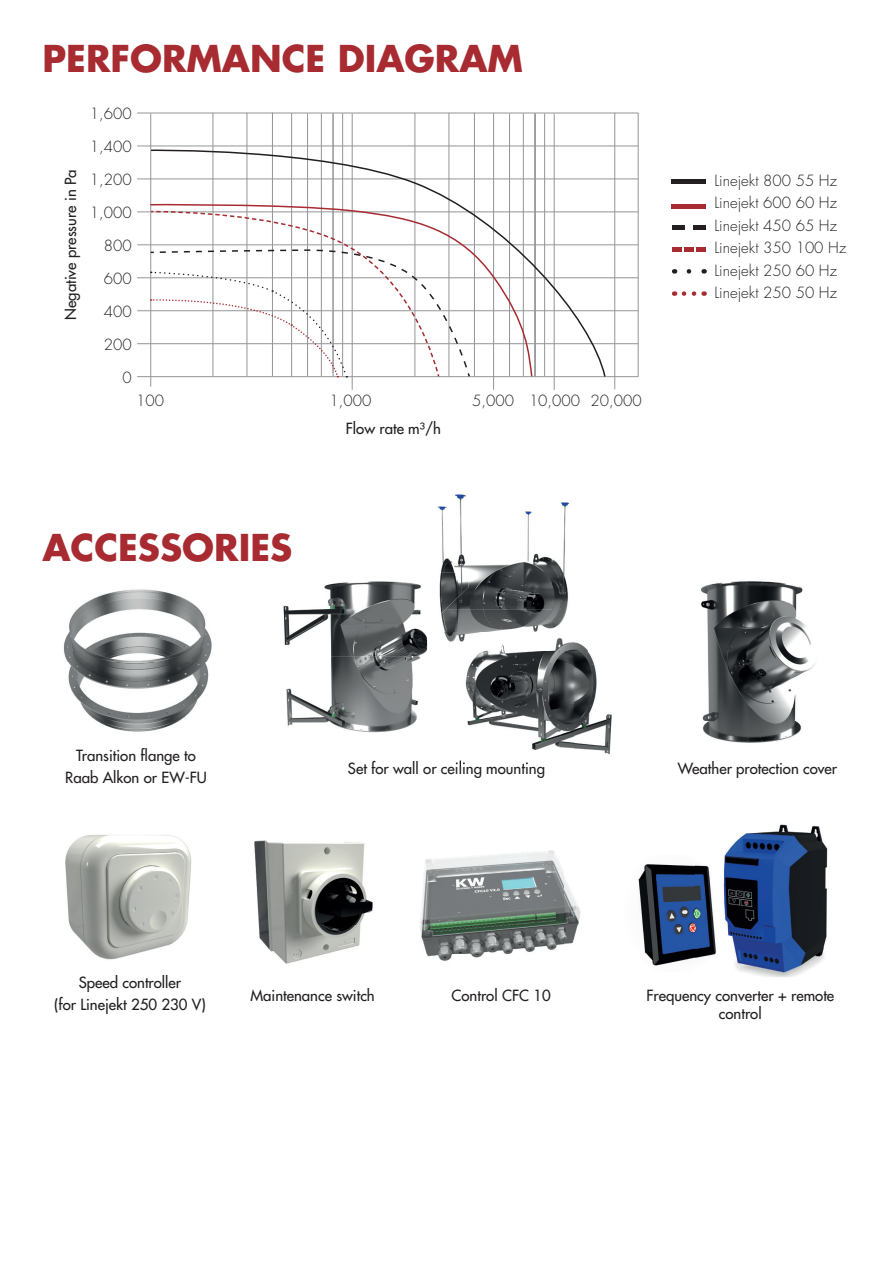
<style>
.page{position:relative;width:893px;height:1263px;background:#fff}
.page>*{position:absolute;margin:0;border:0;box-sizing:border-box;transform-origin:0 0}
.t1{font:700 36px "Futura Std";color:#a72b30}
.t2{font:500 15px/22.2px "Futura Std";color:#231f20;text-align:center}
.t3{font:300 15px/22.5px "Futura Std";color:#231f20}
</style>
<div class="page">
<img style="left:420px;top:850px;width:161px;height:111px">
<img style="left:254px;top:840px;width:119px;height:124px">
<img style="left:65px;top:835px;width:127px;height:125px">
<img style="left:723px;top:824px;width:105px;height:153px">
<img style="left:638px;top:864px;width:78px;height:102px">
<img style="left:63px;top:589px;width:149px;height:143px">
<img style="left:701px;top:581px;width:115px;height:162px">
<hr style="left:672px;top:180px;width:34px;height:4px;background:#231f20">
<hr style="left:672px;top:205px;width:34px;height:4px;background:#a72b30">
<svg style="left:689px;top:269px;width:3px;height:5px"></svg>
<svg style="left:684px;top:291px;width:21px;height:5px"></svg>
<div style="left:672px;top:225px;width:13px;height:5px;background:#231f20"></div>
<hr style="left:672px;top:247px;width:10px;height:4px;background:#a72b30">
<hr style="left:684px;top:247px;width:10px;height:4px;background:#a72b30">
<hr style="left:696px;top:247px;width:10px;height:4px;background:#a72b30">
<div style="left:693px;top:225px;width:13px;height:5px;background:#231f20"></div>
<hr style="left:213px;top:113px;width:1px;height:264px;background:#939598">
<hr style="left:247px;top:113px;width:1px;height:264px;background:#939598">
<hr style="left:272px;top:113px;width:1px;height:264px;background:#939598">
<hr style="left:291px;top:113px;width:1px;height:264px;background:#939598">
<hr style="left:307px;top:113px;width:1px;height:264px;background:#939598">
<hr style="left:321px;top:113px;width:1px;height:264px;background:#939598">
<hr style="left:333px;top:113px;width:1px;height:260px;background:#939598">
<hr style="left:342px;top:113px;width:1px;height:263px;background:#939598">
<hr style="left:352px;top:113px;width:1px;height:277px;background:#939598">
<hr style="left:150px;top:113px;width:1px;height:274px;background:#939598">
<hr style="left:137px;top:113px;width:501px;height:1px;background:#939598">
<hr style="left:137px;top:146px;width:501px;height:1px;background:#939598">
<hr style="left:137px;top:179px;width:501px;height:1px;background:#939598">
<hr style="left:137px;top:277px;width:501px;height:1px;background:#939598">
<hr style="left:137px;top:212px;width:501px;height:1px;background:#939598">
<hr style="left:137px;top:310px;width:501px;height:1px;background:#939598">
<hr style="left:137px;top:244px;width:501px;height:1px;background:#939598">
<hr style="left:137px;top:343px;width:501px;height:1px;background:#939598">
<hr style="left:137px;top:376px;width:501px;height:1px;background:#939598">
<hr style="left:415px;top:113px;width:1px;height:264px;background:#939598">
<hr style="left:449px;top:113px;width:1px;height:264px;background:#939598">
<hr style="left:474px;top:113px;width:1px;height:264px;background:#939598">
<hr style="left:493px;top:113px;width:1px;height:277px;background:#939598">
<hr style="left:509px;top:114px;width:1px;height:263px;background:#939598">
<hr style="left:523px;top:114px;width:1px;height:263px;background:#939598">
<hr style="left:535px;top:114px;width:1px;height:262px;background:#939598">
<hr style="left:544px;top:114px;width:1px;height:262px;background:#939598">
<hr style="left:554px;top:114px;width:1px;height:276px;background:#939598">
<hr style="left:614px;top:113px;width:1px;height:276px;background:#939598">
<hr style="left:638px;top:113px;width:1px;height:264px;background:#939598">
<svg style="left:150px;top:148px;width:457px;height:230px"></svg>
<img style="left:283px;top:581px;width:144px;height:75px">
<img style="left:286px;top:656px;width:134px;height:77px">
<img style="left:438px;top:494px;width:114px;height:139px">
<img style="left:552px;top:502px;width:17px;height:127px">
<img style="left:427px;top:573px;width:41px;height:76px">
<img style="left:465px;top:651px;width:109px;height:99px">
<img style="left:574px;top:651px;width:38px;height:104px">
<img style="left:455px;top:760px;width:73px;height:5px">
<img style="left:444px;top:633px;width:144px;height:18px">
<h1 class="t1" style="left:43px;top:35px;width:482px">PERFORMANCE DIAGRAM</h1>
<p class="t2" style="left:60px;top:320px;width:152px;rotate:-90deg">Negative pressure in Pa</p>
<p class="t3" style="left:90px;top:102px;width:43px">1,600</p>
<p class="t3" style="left:90px;top:135px;width:43px">1,400</p>
<p class="t3" style="left:90px;top:168px;width:43px">1,200</p>
<p class="t3" style="left:90px;top:201px;width:43px">1,000</p>
<p class="t3" style="left:104px;top:234px;width:29px">800</p>
<p class="t3" style="left:104px;top:267px;width:29px">600</p>
<p class="t3" style="left:104px;top:300px;width:29px">400</p>
<p class="t3" style="left:104px;top:333px;width:29px">200</p>
<p class="t3" style="left:123px;top:366px;width:11px">0</p>
<p class="t3" style="left:136px;top:390px;width:29px">100</p>
<p class="t3" style="left:330px;top:390px;width:43px">1,000</p>
<p class="t3" style="left:472px;top:390px;width:171px">5,000 10,000 20,000</p>
<p class="t2" style="left:346px;top:418px;width:97px">Flow rate m3/h</p>
<h1 class="t1" style="left:43px;top:524px;width:251px">ACCESSORIES</h1>
<p class="t3" style="left:714px;top:169px;width:133px">Linejekt 800 55 Hz<br>Linejekt 600 60 Hz<br>Linejekt 450 65 Hz<br>Linejekt 350 100 Hz<br>Linejekt 250 60 Hz<br>Linejekt 250 50 Hz</p>
<p class="t2" style="left:65px;top:744px;width:143px">Transition ange to<br>Raab Alkon or EW-FU</p>
<p class="t2" style="left:348px;top:757px;width:199px">Set for wall or ceiling mounting</p>
<p class="t2" style="left:678px;top:757px;width:161px">Weather protection cover</p>
<p class="t2" style="left:54px;top:971px;width:153px">Speed controller<br>(for Linejekt 250 230 V)</p>
<p class="t2" style="left:250px;top:984px;width:126px">Maintenance switch</p>
<p class="t2" style="left:452px;top:984px;width:101px">Control CFC 10</p>
<p class="t2" style="left:646px;top:987px;width:189px;line-height:18px">Frequency converter + remote control</p>
</div>
